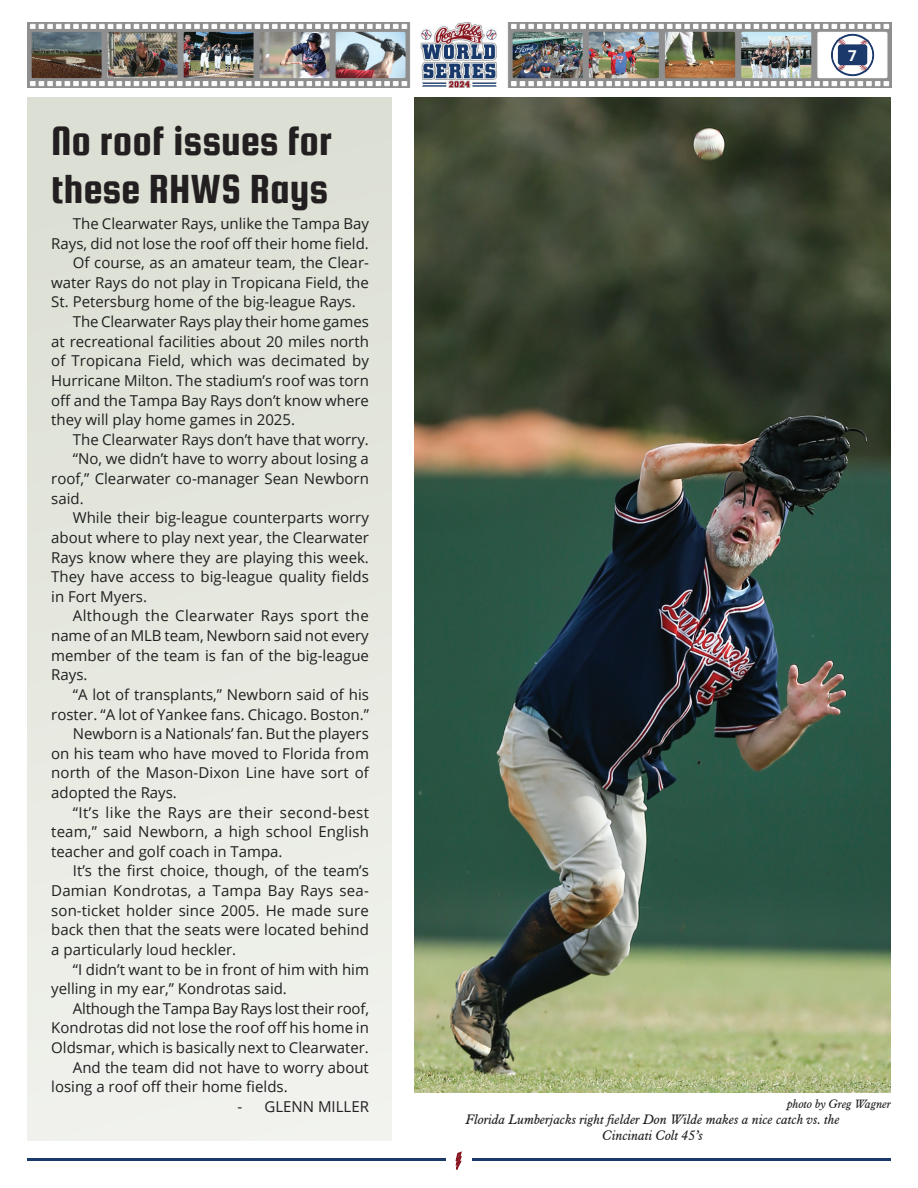
<style>
.page{position:relative;width:918px;height:1188px;background:#fff}
.page>*{position:absolute;margin:0;border:0;box-sizing:border-box;transform-origin:0 0}
.t1{font:43.5px/48.2px "Squada One";color:#231f20}
.t2{font:15px "Open Sans";color:#1f2020}
.t3{font:15px "Open Sans";letter-spacing:.03em;color:#1f2020}
.t4{font:15px "Open Sans";letter-spacing:.02em;color:#1f2020}
.t5{font:700 15px "Open Sans";color:#fff}
.t6{font:italic 13.5px/16.2px "Aldine 721 BT";color:#231f20;text-align:center}
.t7{font:italic 12px "Aldine 721 BT";color:#231f20}
</style>
<div class="page">
<svg style="left:455px;top:1151px;width:7px;height:19px"></svg>
<hr style="left:27px;top:1158px;width:418px;height:3px;background:#1a3a6b">
<hr style="left:473px;top:1158px;width:418px;height:3px;background:#1a3a6b">
<img style="left:28px;top:23px;width:864px;height:64px">
<svg style="left:830px;top:32px;width:46px;height:46px"></svg>
<div style="left:838px;top:44px;width:29px;height:21px;background:#1c396c;border-radius:3px"></div>
<div style="left:27px;top:97px;width:365px;height:1044px;background:linear-gradient(to right,#e5e7de,#e7e9e1)"></div>
<img style="left:415px;top:97px;width:476px;height:995px">
<h1 class="t1" style="left:51px;top:116px;width:282px">No roof issues for these RHWS Rays</h1>
<p class="t2" style="left:73px;top:213px;width:298px">The Clearwater Rays, unlike the Tampa Bay</p>
<p class="t2" style="left:51px;top:233px;width:319px">Rays, did not lose the roof off their home field.</p>
<p class="t2" style="left:73px;top:253px;width:298px">Of course, as an amateur team, the Clear-</p>
<p class="t2" style="left:51px;top:272px;width:319px">water Rays do not play in Tropicana Field, the</p>
<p class="t2" style="left:51px;top:292px;width:306px">St. Petersburg home of the big-league Rays.</p>
<p class="t2" style="left:73px;top:311px;width:298px">The Clearwater Rays play their home games</p>
<p class="t2" style="left:51px;top:331px;width:319px">at recreational facilities about 20 miles north</p>
<p class="t2" style="left:51px;top:351px;width:319px">of Tropicana Field, which was decimated by</p>
<p class="t2" style="left:51px;top:370px;width:319px">Hurricane Milton. The stadium’s roof was torn</p>
<p class="t2" style="left:51px;top:390px;width:319px">off and the Tampa Bay Rays don’t know where</p>
<p class="t2" style="left:51px;top:409px;width:245px">they will play home games in 2025.</p>
<p class="t2" style="left:73px;top:429px;width:298px">The Clearwater Rays don’t have that worry.</p>
<p class="t2" style="left:73px;top:449px;width:298px">“No, we didn’t have to worry about losing a</p>
<p class="t2" style="left:51px;top:468px;width:319px">roof,” Clearwater co-manager Sean Newborn</p>
<p class="t2" style="left:51px;top:488px;width:34px">said.</p>
<p class="t2" style="left:73px;top:508px;width:298px">While their big-league counterparts worry</p>
<p class="t2" style="left:51px;top:527px;width:319px">about where to play next year, the Clearwater</p>
<p class="t2" style="left:51px;top:547px;width:319px">Rays know where they are playing this week.</p>
<p class="t2" style="left:51px;top:566px;width:319px">They have access to big-league quality fields</p>
<p class="t2" style="left:51px;top:586px;width:97px">in Fort Myers.</p>
<p class="t4" style="left:73px;top:606px;width:297px">Although the Clearwater Rays sport the</p>
<p class="t2" style="left:51px;top:625px;width:319px">name of an MLB team, Newborn said not every</p>
<p class="t2" style="left:51px;top:645px;width:319px">member of the team is fan of the big-league</p>
<p class="t2" style="left:51px;top:665px;width:38px">Rays.</p>
<p class="t2" style="left:73px;top:684px;width:298px">“A lot of transplants,” Newborn said of his</p>
<p class="t2" style="left:51px;top:704px;width:319px">roster. “A lot of Yankee fans. Chicago. Boston.”</p>
<p class="t2" style="left:73px;top:723px;width:298px">Newborn is a Nationals’ fan. But the players</p>
<p class="t2" style="left:51px;top:743px;width:319px">on his team who have moved to Florida from</p>
<p class="t2" style="left:51px;top:763px;width:319px">north of the Mason-Dixon Line have sort of</p>
<p class="t2" style="left:51px;top:782px;width:127px">adopted the Rays.</p>
<p class="t3" style="left:73px;top:802px;width:298px">“It’s like the Rays are their second-best</p>
<p class="t2" style="left:51px;top:822px;width:319px">team,” said Newborn, a high school English</p>
<p class="t2" style="left:51px;top:841px;width:233px">teacher and golf coach in Tampa.</p>
<p class="t2" style="left:73px;top:861px;width:298px">It’s the first choice, though, of the team’s</p>
<p class="t2" style="left:51px;top:880px;width:319px">Damian Kondrotas, a Tampa Bay Rays sea-</p>
<p class="t2" style="left:51px;top:900px;width:319px">son-ticket holder since 2005. He made sure</p>
<p class="t2" style="left:51px;top:920px;width:319px">back then that the seats were located behind</p>
<p class="t2" style="left:51px;top:939px;width:186px">a particularly loud heckler.</p>
<p class="t2" style="left:73px;top:959px;width:298px">“I didn’t want to be in front of him with him</p>
<p class="t2" style="left:51px;top:978px;width:237px">yelling in my ear,” Kondrotas said.</p>
<p class="t2" style="left:73px;top:998px;width:298px">Although the Tampa Bay Rays lost their roof,</p>
<p class="t2" style="left:51px;top:1018px;width:319px">Kondrotas did not lose the roof off his home in</p>
<p class="t2" style="left:51px;top:1037px;width:319px">Oldsmar, which is basically next to Clearwater.</p>
<p class="t2" style="left:73px;top:1057px;width:298px">And the team did not have to worry about</p>
<p class="t2" style="left:51px;top:1077px;width:238px">losing a roof off their home fields.</p>
<p class="t2" style="left:237px;top:1096px;width:133px">- GLENN MILLER</p>
<p class="t5" style="left:848px;top:45px;width:10px">7</p>
<p class="t7" style="left:787px;top:1097px;width:106px">photo by Greg Wagner</p>
<p class="t6" style="left:466px;top:1111px;width:376px">Florida Lumberjacks right fielder Don Wilde makes a nice catch vs. the<br>Cincinati Colt 45’s</p>
</div>
